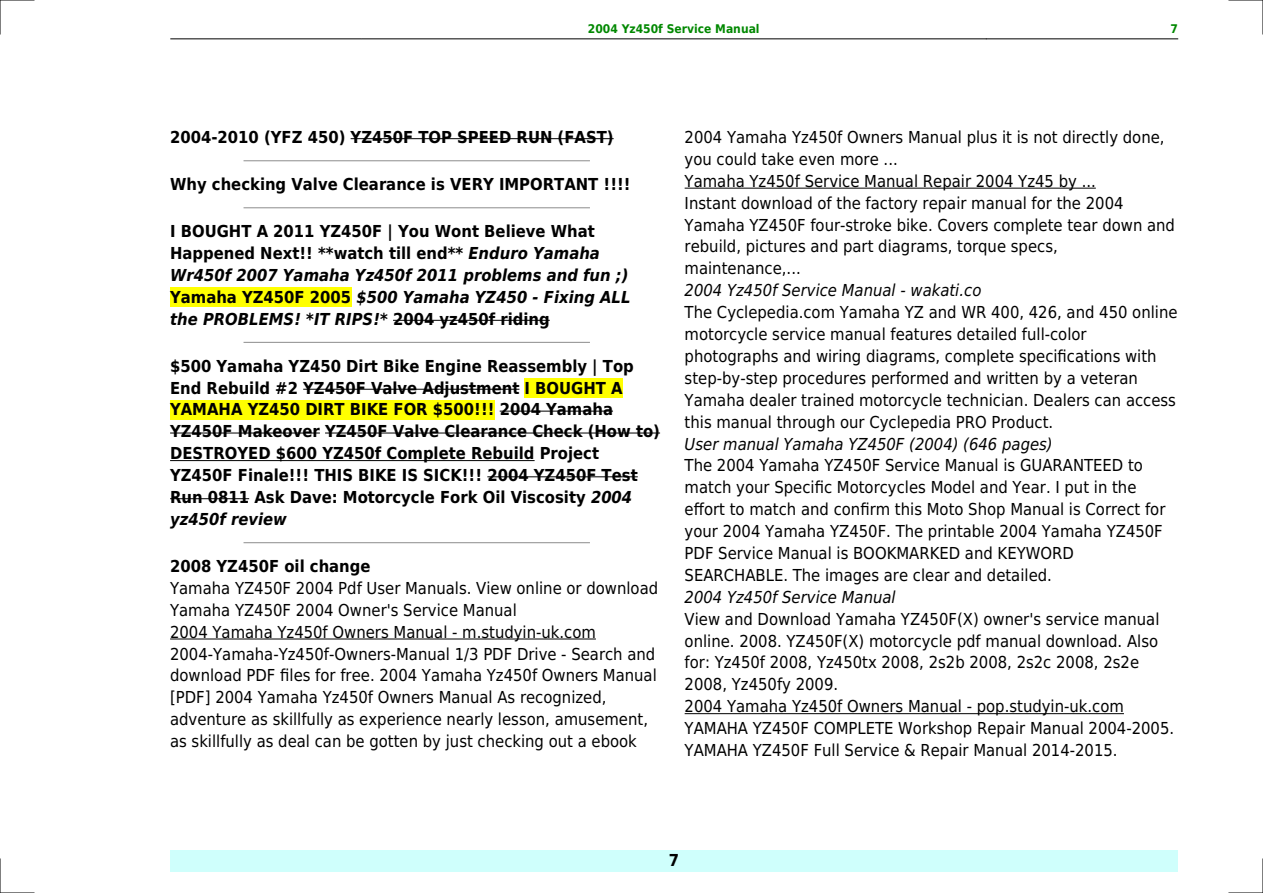
<style>
.page{position:relative;width:1263px;height:893px;background:#fff}
.page>*{position:absolute;margin:0;border:0;box-sizing:border-box;transform-origin:0 0}
.t1{font:16.5px/21.9px "DejaVu Sans Condensed";color:#000}
.t2{font:700 16.5px/21.9px "DejaVu Sans Condensed";color:#000}
.t3{font:italic 700 16.5px/21.9px "DejaVu Sans Condensed";color:#000}
.t4{font:italic 16.5px "DejaVu Sans Condensed";color:#000}
.t5{font:700 12px "DejaVu Sans Condensed";color:#080}
.s1{font-style:normal}
.s2{font-style:italic}
</style>
<div class="page">
<hr style="left:170px;top:39px;width:191px;height:1px;background:#000">
<hr style="left:362px;top:39px;width:624px;height:1px;background:#000">
<hr style="left:986px;top:39px;width:192px;height:1px;background:#000">
<div style="left:170px;top:850px;width:1008px;height:22px;background:#cffffc"></div>
<hr style="left:351px;top:138px;width:263px;height:1px;background:#000">
<hr style="left:244px;top:160px;width:345px;height:1px;background:#999">
<hr style="left:244px;top:207px;width:345px;height:1px;background:#999">
<div style="left:170px;top:287px;width:181px;height:20px;background:#ff0"></div>
<hr style="left:393px;top:320px;width:157px;height:1px;background:#000">
<hr style="left:244px;top:342px;width:345px;height:1px;background:#999">
<hr style="left:303px;top:389px;width:216px;height:1px;background:#000">
<div style="left:525px;top:378px;width:98px;height:19px;background:#ff0"></div>
<div style="left:170px;top:400px;width:324px;height:19px;background:#ff0"></div>
<hr style="left:500px;top:411px;width:113px;height:1px;background:#000">
<hr style="left:170px;top:433px;width:150px;height:1px;background:#000">
<hr style="left:325px;top:433px;width:335px;height:1px;background:#000">
<hr style="left:170px;top:460px;width:365px;height:1px;background:#000">
<hr style="left:487px;top:476px;width:151px;height:1px;background:#000">
<hr style="left:170px;top:498px;width:79px;height:1px;background:#000">
<hr style="left:244px;top:542px;width:345px;height:1px;background:#999">
<hr style="left:170px;top:639px;width:426px;height:1px;background:#000">
<hr style="left:685px;top:188px;width:411px;height:1px;background:#000">
<hr style="left:685px;top:713px;width:439px;height:1px;background:#000">
<hr style="left:0;top:0;width:34px;height:1px;background:#000">
<hr style="left:1229px;top:0;width:34px;height:1px;background:#000">
<hr style="left:0;top:892px;width:34px;height:1px;background:#000">
<hr style="left:1229px;top:892px;width:34px;height:1px;background:#000">
<hr style="left:0;top:0;width:1px;height:34px;background:#000">
<hr style="left:0;top:859px;width:1px;height:34px;background:#000">
<hr style="left:1262px;top:0;width:1px;height:34px;background:#000">
<hr style="left:1262px;top:859px;width:1px;height:34px;background:#000">
<p class="t5" style="left:588px;top:21px;width:173px">2004 Yz450f Service Manual</p>
<p class="t5" style="left:1170px;top:21px;width:9px">7</p>
<p class="t2" style="left:170px;top:126px;width:445px">2004-2010 (YFZ 450) YZ450F TOP SPEED RUN (FAST)</p>
<p class="t2" style="left:170px;top:173px;width:462px">Why checking Valve Clearance is VERY IMPORTANT !!!!</p>
<p class="t3" style="left:170px;top:220px;width:462px"><span class="s1">I BOUGHT A 2011 YZ450F | You Wont Believe What Happened Next!! **watch till end**</span> Enduro Yamaha Wr450f 2007 Yamaha Yz450f 2011 problems and fun ;)<br><span class="s1">Yamaha YZ450F 2005</span> $500 Yamaha YZ450 - Fixing ALL the PROBLEMS! *IT RIPS!* <span class="s1">2004 yz450f riding</span></p>
<p class="t2" style="left:170px;top:355px;width:491px">$500 Yamaha YZ450 Dirt Bike Engine Reassembly | Top End Rebuild #2 YZ450F Valve Adjustment I BOUGHT A YAMAHA YZ450 DIRT BIKE FOR $500!!! 2004 Yamaha YZ450F Makeover YZ450F Valve Clearance Check (How to)<br>DESTROYED $600 YZ450f Complete Rebuild Project YZ450F Finale!!! THIS BIKE IS SICK!!! 2004 YZ450F Test Run 0811 Ask Dave: Motorcycle Fork Oil Viscosity <span class="s2">2004 yz450f review</span></p>
<p class="t2" style="left:170px;top:555px;width:202px">2008 YZ450F oil change</p>
<p class="t1" style="left:170px;top:577px;width:490px">Yamaha YZ450F 2004 Pdf User Manuals. View online or download Yamaha YZ450F 2004 Owner's Service Manual<br>2004 Yamaha Yz450f Owners Manual - m.studyin-uk.com 2004-Yamaha-Yz450f-Owners-Manual 1/3 PDF Drive - Search and download PDF files for free. 2004 Yamaha Yz450f Owners Manual [PDF] 2004 Yamaha Yz450f Owners Manual As recognized, adventure as skillfully as experience nearly lesson, amusement, as skillfully as deal can be gotten by just checking out a ebook</p>
<p class="t1" style="left:685px;top:126px;width:492px">2004 Yamaha Yz450f Owners Manual plus it is not directly done, you could take even more ...<br>Yamaha Yz450f Service Manual Repair 2004 Yz45 by ...<br>Instant download of the factory repair manual for the 2004<br>Yamaha YZ450F four-stroke bike. Covers complete tear down and rebuild, pictures and part diagrams, torque specs, maintenance,...</p>
<p class="t4" style="left:685px;top:281px;width:298px">2004 Yz450f Service Manual - wakati.co</p>
<p class="t1" style="left:685px;top:301px;width:494px">The Cyclepedia.com Yamaha YZ and WR 400, 426, and 450 online motorcycle service manual features detailed full-color photographs and wiring diagrams, complete specifications with step-by-step procedures performed and written by a veteran Yamaha dealer trained motorcycle technician. Dealers can access this manual through our Cyclepedia PRO Product.</p>
<p class="t4" style="left:685px;top:434px;width:370px">User manual Yamaha YZ450F (2004) (646 pages)</p>
<p class="t1" style="left:685px;top:455px;width:482px">The 2004 Yamaha YZ450F Service Manual is GUARANTEED to match your Specific Motorcycles Model and Year. I put in the effort to match and confirm this Moto Shop Manual is Correct for your 2004 Yamaha YZ450F. The printable 2004 Yamaha YZ450F PDF Service Manual is BOOKMARKED and KEYWORD SEARCHABLE. The images are clear and detailed.</p>
<p class="t4" style="left:685px;top:587px;width:213px">2004 Yz450f Service Manual</p>
<p class="t1" style="left:685px;top:608px;width:491px">View and Download Yamaha YZ450F(X) owner's service manual online. 2008. YZ450F(X) motorcycle pdf manual download. Also for: Yz450f 2008, Yz450tx 2008, 2s2b 2008, 2s2c 2008, 2s2e 2008, Yz450fy 2009.<br>2004 Yamaha Yz450f Owners Manual - pop.studyin-uk.com YAMAHA YZ450F COMPLETE Workshop Repair Manual 2004-2005.<br>YAMAHA YZ450F Full Service &amp; Repair Manual 2014-2015.</p>
<p class="t2" style="left:669px;top:850px;width:12px">7</p>
</div>
